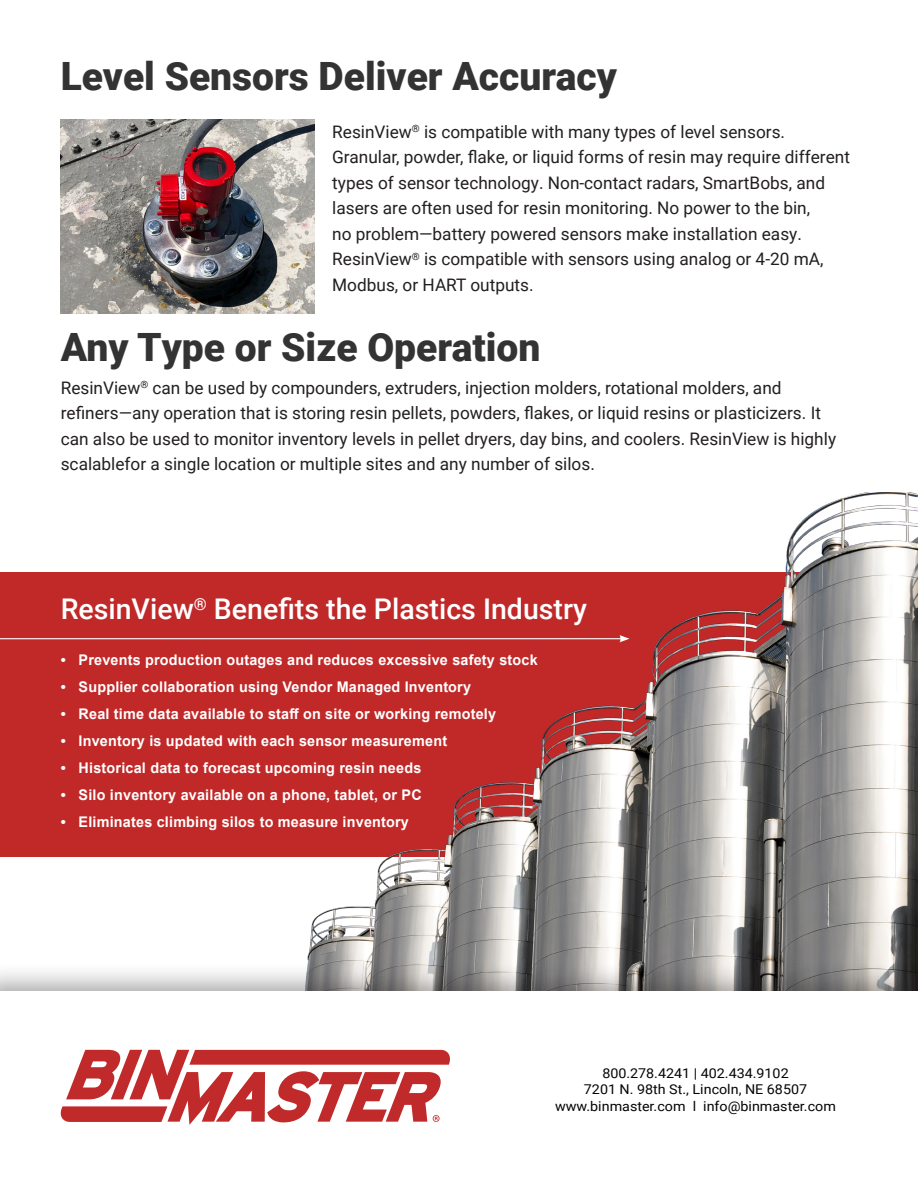
<style>
.page{position:relative;width:918px;height:1188px;background:#fff}
.page>*{position:absolute;margin:0;border:0;box-sizing:border-box;transform-origin:0 0}
.t1{font:900 39px "Roboto";color:#323332}
.t2{font:500 28.5px "Roboto";color:#fff}
.t3{font:17.25px/25.5px "Roboto";color:#231f20}
.t4{font:700 14.7px "Arial";letter-spacing:.015em;color:#fff}
.t5{font:13.5px "Roboto";color:#040503;scale:1.06 1}
</style>
<div class="page">
<div style="left:0;top:572px;width:918px;height:284px;background:#c12929"></div>
<img style="left:61px;top:120px;width:253px;height:194px">
<hr style="left:0;top:638px;width:622px;height:1px;background:#fff">
<img style="left:305px;top:492px;width:613px;height:470px">
<div style="left:0;top:962px;width:918px;height:226px;background:#231f20;opacity:.4"></div>
<div style="left:0;top:992px;width:918px;height:196px;background:#fff"></div>
<svg style="left:61px;top:1050px;width:389px;height:75px"></svg>
<p class="t1" style="left:61px;top:49px;width:558px">Level Sensors Deliver Accuracy</p>
<p class="t3" style="left:332px;top:118px;width:519px">ResinView<sup>®</sup> is compatible with many types of level sensors.<br>Granular, powder, flake, or liquid forms of resin may require different types of sensor technology. Non-contact radars, SmartBobs, and lasers are often used for resin monitoring. No power to the bin,<br>no problem—battery powered sensors make installation easy.<br>ResinView<sup>®</sup> is compatible with sensors using analog or 4-20 mA, Modbus, or HART outputs.</p>
<p class="t1" style="left:61px;top:320px;width:481px">Any Type or Size Operation</p>
<p class="t3" style="left:61px;top:374px;width:777px">ResinView<sup>®</sup> can be used by compounders, extruders, injection molders, rotational molders, and refiners—any operation that is storing resin pellets, powders, flakes, or liquid resins or plasticizers. It can also be used to monitor inventory levels in pellet dryers, day bins, and coolers. ResinView is highly scalablefor a single location or multiple sites and any number of silos.</p>
<p class="t2" style="left:61px;top:589px;width:528px">ResinView<sup>®</sup> Benefits the Plastics Industry</p>
<p class="t4" style="left:61px;top:649px;width:478px">• Prevents production outages and reduces excessive safety stock</p>
<p class="t4" style="left:61px;top:676px;width:412px">• Supplier collaboration using Vendor Managed Inventory</p>
<p class="t4" style="left:61px;top:703px;width:437px">• Real time data available to staff on site or working remotely</p>
<p class="t4" style="left:61px;top:730px;width:388px">• Inventory is updated with each sensor measurement</p>
<p class="t4" style="left:61px;top:757px;width:362px">• Historical data to forecast upcoming resin needs</p>
<p class="t4" style="left:61px;top:784px;width:363px">• Silo inventory available on a phone, tablet, or PC</p>
<p class="t4" style="left:61px;top:811px;width:350px">• Eliminates climbing silos to measure inventory</p>
<p class="t5" style="left:602px;top:1064px;width:177px">800.278.4241 | 402.434.9102</p>
<p class="t5" style="left:584px;top:1080px;width:212px">7201 N. 98th St., Lincoln, NE 68507</p>
<p class="t5" style="left:555px;top:1097px;width:266px">www.binmaster.com l info@binmaster.com</p>
</div>
